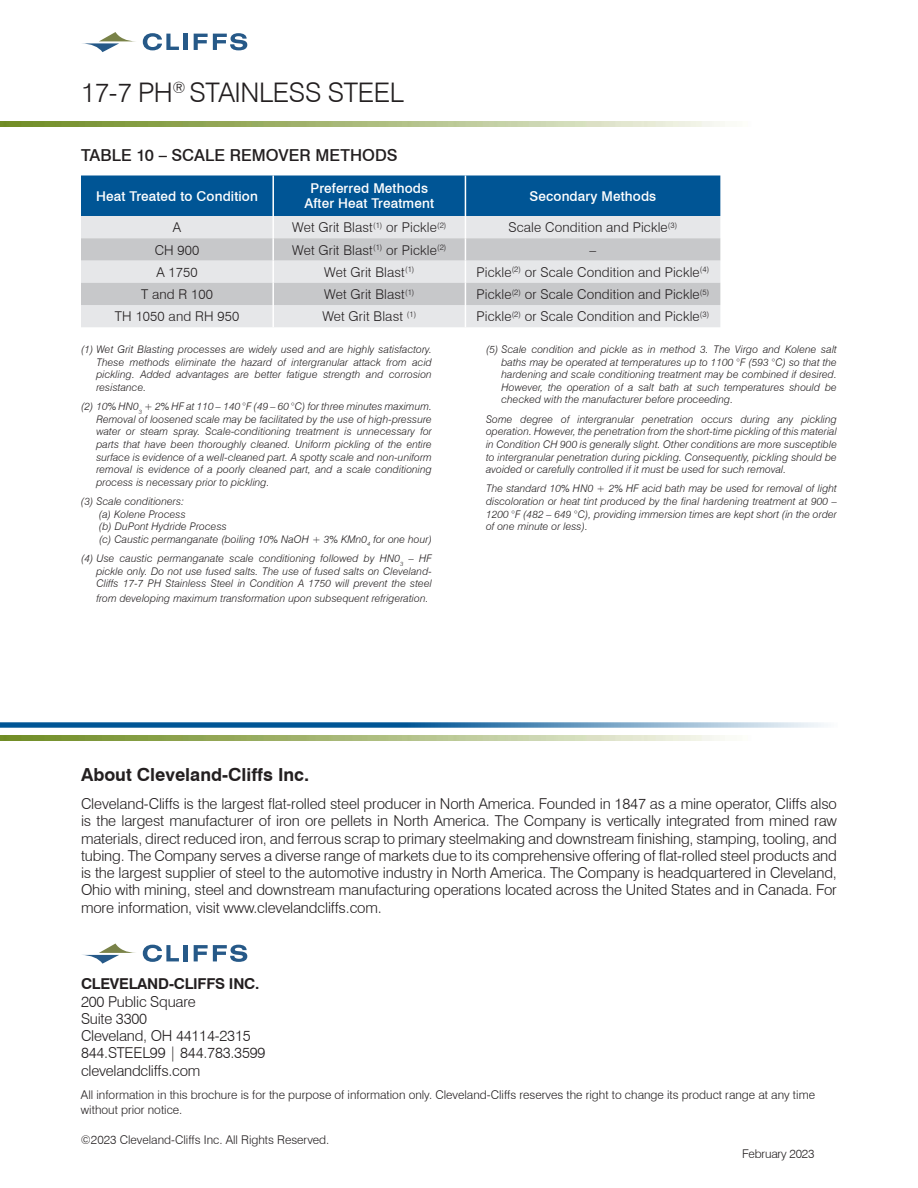
<style>
.page{position:relative;width:918px;height:1188px;background:#fff}
.page>*{position:absolute;margin:0;border:0;box-sizing:border-box;transform-origin:0 0}
.t1{font:300 27px "Swiss 721 BT";letter-spacing:-.015em;color:#231f20}
.t2{font:700 18px "Swiss 721 BT";color:#231f20}
.t3{font:500 16.5px "Swiss 721 BT";letter-spacing:.005em;color:#231f20}
.t4{font:300 15px/17.2px "Swiss 721 BT";letter-spacing:-.015em;color:#231f20}
.t5{font:700 15px "Swiss 721 BT";letter-spacing:-.015em;color:#231f20}
.t6{font:300 13.5px "Swiss 721 BT";letter-spacing:.01em;color:#231f20}
.t7{font:500 13.5px/15px "Swiss 721 BT";letter-spacing:.01em;color:#fff;text-align:center}
.t8{font:300 12px/15px "Swiss 721 BT";color:#231f20}
.t9{font:italic 300 10.5px/12.6px "Swiss 721 BT";letter-spacing:.01em;color:#231f20;text-align:justify}
</style>
<div class="page">
<img style="left:0;top:122px;width:725px;height:5px">
<svg style="left:143px;top:33px;width:36px;height:17px"></svg>
<hr style="left:184px;top:34px;width:4px;height:16px;background:#265988">
<svg style="left:194px;top:33px;width:53px;height:17px"></svg>
<svg style="left:82px;top:32px;width:54px;height:20px"></svg>
<svg style="left:143px;top:945px;width:36px;height:17px"></svg>
<hr style="left:184px;top:945px;width:4px;height:16px;background:#265988">
<svg style="left:194px;top:945px;width:53px;height:17px"></svg>
<svg style="left:82px;top:944px;width:54px;height:20px"></svg>
<img style="left:0;top:735px;width:725px;height:5px">
<svg style="left:0;top:722px;width:824px;height:6px;background:#518bb6"></svg>
<svg style="left:81px;top:176px;width:639px;height:151px;background:#a0b7ca"></svg>
<h1 class="t1" style="left:81px;top:76px;width:324px">17-7 PH<sup>®</sup> STAINLESS STEEL</h1>
<h3 class="t3" style="left:81px;top:145px;width:318px">TABLE 10 – SCALE REMOVER METHODS</h3>
<p class="t7" style="left:96px;top:188px;width:163px">Heat Treated to Condition</p>
<p class="t7" style="left:305px;top:181px;width:131px">Preferred Methods<br>After Heat Treatment</p>
<p class="t7" style="left:530px;top:188px;width:128px">Secondary Methods</p>
<p class="t6" style="left:173px;top:219px;width:10px">A</p>
<p class="t6" style="left:292px;top:219px;width:156px">Wet Grit Blast<sup>(1)</sup> or Pickle<sup>(2)</sup></p>
<p class="t6" style="left:509px;top:219px;width:170px">Scale Condition and Pickle<sup>(3)</sup></p>
<p class="t6" style="left:155px;top:242px;width:46px">CH 900</p>
<p class="t6" style="left:292px;top:242px;width:156px">Wet Grit Blast<sup>(1)</sup> or Pickle<sup>(2)</sup></p>
<p class="t6" style="left:590px;top:242px;width:8px">–</p>
<p class="t6" style="left:156px;top:264px;width:43px">A 1750</p>
<p class="t6" style="left:324px;top:264px;width:92px">Wet Grit Blast<sup>(1)</sup></p>
<p class="t6" style="left:477px;top:264px;width:234px">Pickle<sup>(2)</sup> or Scale Condition and Pickle<sup>(4)</sup></p>
<p class="t6" style="left:141px;top:286px;width:73px">T and R 100</p>
<p class="t6" style="left:324px;top:286px;width:92px">Wet Grit Blast<sup>(1)</sup></p>
<p class="t6" style="left:477px;top:286px;width:234px">Pickle<sup>(2)</sup> or Scale Condition and Pickle<sup>(5)</sup></p>
<p class="t6" style="left:115px;top:308px;width:126px">TH 1050 and RH 950</p>
<p class="t6" style="left:322px;top:308px;width:95px">Wet Grit Blast <sup>(1)</sup></p>
<p class="t6" style="left:477px;top:308px;width:234px">Pickle<sup>(2)</sup> or Scale Condition and Pickle<sup>(3)</sup></p>
<p class="t9" style="left:96px;top:343px;width:337px;text-indent:-15px">(1) Wet Grit Blasting processes are widely used and are highly satisfactory.<br>These methods eliminate the hazard of intergranular attack from acid pickling. Added advantages are better fatigue strength and corrosion resistance.</p>
<p class="t9" style="left:96px;top:400px;width:337px;text-indent:-15px">(2) 10% HN0<sub>3</sub> + 2% HF at 110 – 140 °F (49 – 60 °C) for three minutes maximum.<br>Removal of loosened scale may be facilitated by the use of high-pressure water or steam spray. Scale-conditioning treatment is unnecessary for parts that have been thoroughly cleaned. Uniform pickling of the entire surface is evidence of a well-cleaned part. A spotty scale and non-uniform removal is evidence of a poorly cleaned part, and a scale conditioning process is necessary prior to pickling.</p>
<p class="t9" style="left:99px;top:495px;width:335px;text-align:left;text-indent:-18px">(3) Scale conditioners:<br>(a) Kolene Process<br>(b) DuPont Hydride Process<br>(c) Caustic permanganate (boiling 10% NaOH + 3% KMn0<sub>4</sub> for one hour)</p>
<p class="t9" style="left:96px;top:552px;width:337px;text-indent:-15px">(4) Use caustic permanganate scale conditioning followed by HN0<sub>3</sub> – HF pickle only. Do not use fused salts. The use of fused salts on Cleveland-Cliffs 17-7 PH Stainless Steel in Condition A 1750 will prevent the steel</p>
<p class="t9" style="left:96px;top:592px;width:334px">from developing maximum transformation upon subsequent refrigeration.</p>
<p class="t9" style="left:501px;top:343px;width:337px;text-indent:-15px">(5) Scale condition and pickle as in method 3. The Virgo and Kolene salt baths may be operated at temperatures up to 1100 °F (593 °C) so that the hardening and scale conditioning treatment may be combined if desired.<br>However, the operation of a salt bath at such temperatures should be checked with the manufacturer before proceeding.</p>
<p class="t9" style="left:486px;top:413px;width:352px">Some degree of intergranular penetration occurs during any pickling operation. However, the penetration from the short-time pickling of this material in Condition CH 900 is generally slight. Other conditions are more susceptible to intergranular penetration during pickling. Consequently, pickling should be avoided or carefully controlled if it must be used for such removal.</p>
<p class="t9" style="left:486px;top:482px;width:352px">The standard 10% HN0 + 2% HF acid bath may be used for removal of light discoloration or heat tint produced by the final hardening treatment at 900 – 1200 °F (482 – 649 °C), providing immersion times are kept short (in the order of one minute or less).</p>
<h2 class="t2" style="left:81px;top:764px;width:230px">About Cleveland-Cliffs Inc.</h2>
<p class="t4" style="left:81px;top:795px;width:757px;text-align:justify">Cleveland-Cliffs is the largest flat-rolled steel producer in North America. Founded in 1847 as a mine operator, Cliffs also is the largest manufacturer of iron ore pellets in North America. The Company is vertically integrated from mined raw materials, direct reduced iron, and ferrous scrap to primary steelmaking and downstream finishing, stamping, tooling, and tubing. The Company serves a diverse range of markets due to its comprehensive offering of flat-rolled steel products and is the largest supplier of steel to the automotive industry in North America. The Company is headquartered in Cleveland, Ohio with mining, steel and downstream manufacturing operations located across the United States and in Canada. For more information, visit www.clevelandcliffs.com.</p>
<h3 class="t5" style="left:81px;top:975px;width:180px">CLEVELAND-CLIFFS INC.</h3>
<h3 class="t4" style="left:81px;top:993px;width:186px">200 Public Square<br>Suite 3300<br>Cleveland, OH 44114-2315<br>844.STEEL99 | 844.783.3599 clevelandcliffs.com</h3>
<p class="t8" style="left:81px;top:1088px;width:736px">All information in this brochure is for the purpose of information only. Cleveland-Cliffs reserves the right to change its product range at any time without prior notice.</p>
<p class="t8" style="left:81px;top:1133px;width:250px">©2023 Cleveland-Cliffs Inc. All Rights Reserved.</p>
<p class="t8" style="left:742px;top:1146px;width:74px">February 2023</p>
</div>
